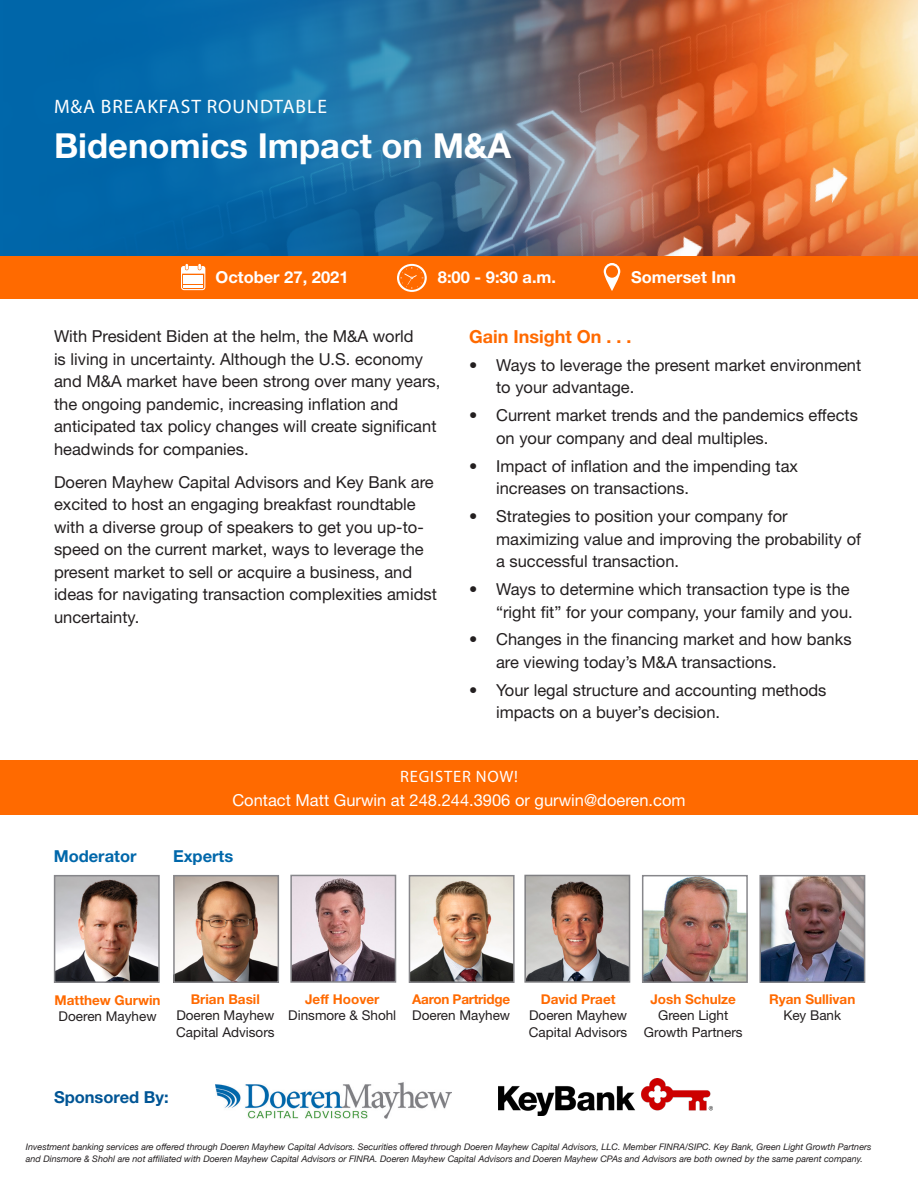
<style>
.page{position:relative;width:918px;height:1188px;background:#fff}
.page>*{position:absolute;margin:0;border:0;box-sizing:border-box;transform-origin:0 0}
.t1{font:700 34.5px "Helvetica Neue LT Pro";color:#fff}
.t2{font:19.5px "Myriad Pro";letter-spacing:.05em;color:#fff}
.t3{font:700 18px "Helvetica Neue LT Pro";color:#ff6a00}
.t4{font:16.5px/22.5px "Helvetica Neue LT Pro";color:#231f20}
.t5{font:16.5px "Helvetica Neue LT Pro";color:#fff}
.t6{font:700 16.5px "Helvetica Neue LT Pro";color:#fff}
.t7{font:700 16.5px "Helvetica Neue LT Pro";color:#0067aa}
.t8{font:700 16.5px "Helvetica Neue LT Pro";color:#005595}
.t9{font:16.5px "Myriad Pro";letter-spacing:.05em;color:#fff}
.t10{font:13.5px/16.2px "Helvetica Neue LT Pro";color:#231f20}
.t11{font:700 13.5px "Helvetica Neue LT Pro";color:#ff6a00}
.t12{font:700 13.5px "Helvetica Neue LT Pro";letter-spacing:-.02em;color:#ff6a00}
.t13{font:italic 9px/12px "Helvetica Neue";color:#231f20}
</style>
<div class="page">
<img style="left:681px;top:0;width:237px;height:256px">
<img style="left:0;top:0;width:681px;height:256px">
<img style="left:57px;top:878px;width:100px;height:102px">
<div style="left:54px;top:875px;width:106px;height:108px;border:2px solid #87878b"></div>
<img style="left:176px;top:878px;width:100px;height:102px">
<div style="left:173px;top:875px;width:106px;height:108px;border:2px solid #87878b"></div>
<img style="left:412px;top:878px;width:100px;height:102px">
<div style="left:409px;top:875px;width:106px;height:108px;border:2px solid #87878b"></div>
<img style="left:762px;top:878px;width:100px;height:102px">
<div style="left:759px;top:875px;width:106px;height:108px;border:2px solid #87878b"></div>
<img style="left:293px;top:878px;width:100px;height:102px">
<div style="left:290px;top:875px;width:106px;height:108px;border:2px solid #87878b"></div>
<img style="left:527px;top:878px;width:100px;height:102px">
<div style="left:524px;top:875px;width:106px;height:108px;border:2px solid #808083"></div>
<img style="left:645px;top:878px;width:100px;height:102px">
<div style="left:642px;top:875px;width:106px;height:108px;border:2px solid #87878b"></div>
<img style="left:216px;top:1082px;width:236px;height:37px">
<img style="left:499px;top:1079px;width:214px;height:37px">
<div style="left:0;top:256px;width:918px;height:42px;background:#ff6a00"></div>
<svg style="left:397px;top:264px;width:30px;height:28px"></svg>
<svg style="left:181px;top:264px;width:24px;height:26px"></svg>
<svg style="left:604px;top:263px;width:16px;height:28px"></svg>
<div style="left:0;top:761px;width:918px;height:54px;background:#ff6a00"></div>
<p class="t2" style="left:54px;top:95px;width:274px">M&amp;A BREAKFAST ROUNDTABLE</p>
<p class="t1" style="left:54px;top:124px;width:459px">Bidenomics Impact on M&amp;A</p>
<p class="t6" style="left:216px;top:267px;width:134px">October 27, 2021</p>
<p class="t6" style="left:438px;top:267px;width:120px">8:00 - 9:30 a.m.</p>
<p class="t6" style="left:631px;top:267px;width:106px">Somerset Inn</p>
<p class="t4" style="left:54px;top:325px;width:388px">With President Biden at the helm, the M&amp;A world<br>is living in uncertainty. Although the U.S. economy and M&amp;A market have been strong over many years, the ongoing pandemic, increasing inflation and anticipated tax policy changes will create significant headwinds for companies.</p>
<p class="t4" style="left:54px;top:470px;width:384px">Doeren Mayhew Capital Advisors and Key Bank are excited to host an engaging breakfast roundtable with a diverse group of speakers to get you up-to&shy;speed on the current market, ways to leverage the present market to sell or acquire a business, and ideas for navigating transaction complexities amidst uncertainty.</p>
<p class="t3" style="left:469px;top:325px;width:164px">Gain Insight On . . .</p>
<p class="t4" style="left:496px;top:353px;width:367px;text-indent:-27px">• Ways to leverage the present market environment to your advantage.</p>
<p class="t4" style="left:496px;top:404px;width:363px;text-indent:-27px">• Current market trends and the pandemics effects on your company and deal multiples.</p>
<p class="t4" style="left:496px;top:454px;width:303px;text-indent:-27px">• Impact of inflation and the impending tax increases on transactions.</p>
<p class="t4" style="left:496px;top:505px;width:366px;text-indent:-27px">• Strategies to position your company for maximizing value and improving the probability of a successful transaction.</p>
<p class="t4" style="left:469px;top:578px;width:385px;text-align:right">• Ways to determine which transaction type is the “right fit” for your company, your family and you.</p>
<p class="t4" style="left:496px;top:628px;width:357px;text-indent:-27px">• Changes in the financing market and how banks are viewing today’s M&amp;A transactions.</p>
<p class="t4" style="left:496px;top:678px;width:332px;text-indent:-27px">• Your legal structure and accounting methods impacts on a buyer’s decision.</p>
<p class="t7" style="left:54px;top:846px;width:84px">Moderator</p>
<p class="t9" style="left:400px;top:767px;width:119px">REGISTER NOW!</p>
<p class="t5" style="left:232px;top:790px;width:455px">Contact Matt Gurwin at 248.244.3906 or gurwin@doeren.com</p>
<p class="t7" style="left:173px;top:846px;width:62px">Experts</p>
<p class="t11" style="left:55px;top:992px;width:107px">Matthew Gurwin</p>
<p class="t10" style="left:59px;top:1008px;width:100px">Doeren Mayhew</p>
<p class="t11" style="left:191px;top:991px;width:71px">Brian Basil</p>
<p class="t10" style="left:176px;top:1007px;width:100px">Doeren Mayhew<br>Capital Advisors</p>
<p class="t11" style="left:305px;top:991px;width:76px">Jeff Hoover</p>
<p class="t10" style="left:288px;top:1007px;width:109px">Dinsmore &amp; Shohl</p>
<p class="t12" style="left:412px;top:991px;width:99px">Aaron Partridge</p>
<p class="t10" style="left:412px;top:1007px;width:100px">Doeren Mayhew</p>
<p class="t11" style="left:541px;top:991px;width:76px">David Praet</p>
<p class="t10" style="left:529px;top:1007px;width:100px">Doeren Mayhew<br>Capital Advisors</p>
<p class="t11" style="left:650px;top:991px;width:87px">Josh Schulze</p>
<p class="t10" style="left:644px;top:1007px;width:100px;text-align:center">Green Light<br>Growth Partners</p>
<p class="t8" style="left:54px;top:1087px;width:116px">Sponsored By:</p>
<p class="t11" style="left:769px;top:991px;width:88px">Ryan Sullivan</p>
<p class="t10" style="left:783px;top:1007px;width:59px">Key Bank</p>
<p class="t13" style="left:26px;top:1140px;width:847px">Investment banking services are offered through Doeren Mayhew Capital Advisors. Securities offered through Doeren Mayhew Capital Advisors, LLC. Member FINRA/SIPC. Key Bank, Green Light Growth Partners and Dinsmore &amp; Shohl are not affiliated with Doeren Mayhew Capital Advisors or FINRA. Doeren Mayhew Capital Advisors and Doeren Mayhew CPAs and Advisors are both owned by the same parent company.</p>
</div>
